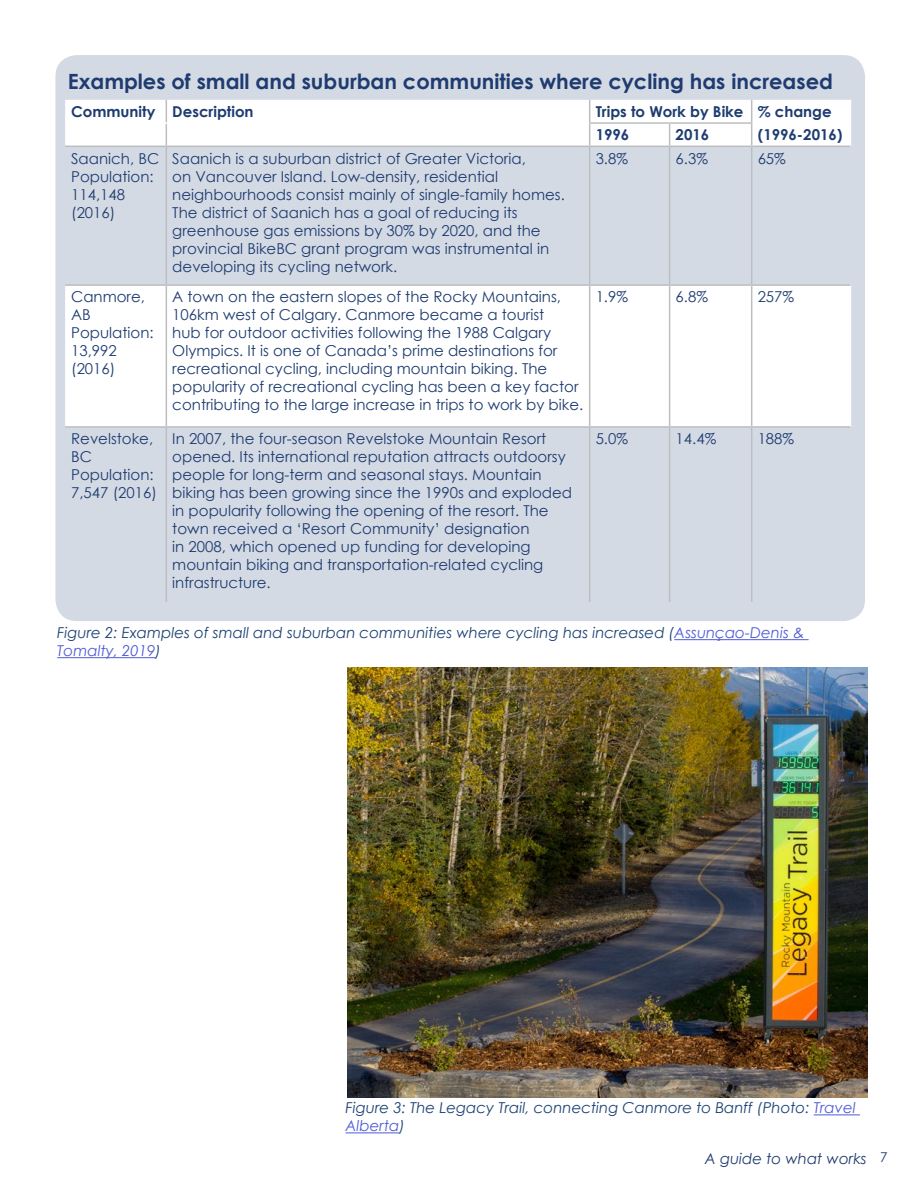
<style>
.page{position:relative;width:918px;height:1188px;background:#fff}
.page>*{position:absolute;margin:0;border:0;box-sizing:border-box;transform-origin:0 0}
.t1{font:700 21px "Century Gothic";color:#1e3c70}
.t2{font:15px/18px "Century Gothic";color:#1e3c70}
.t3{font:italic 15px/18px "Century Gothic";color:#1c4274}
.t4{font:700 15px/23.2px "Century Gothic";color:#1e3c70}
.t5{font:italic 15px "Century Gothic";color:#1e3c70}
.s1{color:#4f5cd6}
.s2{font-style:normal;font-size:13.5px}
</style>
<div class="page">
<img style="left:348px;top:667px;width:519px;height:431px">
<hr style="left:674px;top:639px;width:135px;height:1px;background:#4f5cd6">
<hr style="left:57px;top:657px;width:98px;height:1px;background:#4f5cd6">
<div style="left:55px;top:55px;width:810px;height:566px;background:#d4dae4;border-radius:22px"></div>
<svg style="left:65px;top:100px;width:786px;height:327px;fill:#fff"></svg>
<hr style="left:589px;top:122px;width:81px;height:2px;background:#bcbec0">
<hr style="left:670px;top:122px;width:82px;height:2px;background:#bcbec0">
<svg style="left:669px;top:124px;width:1px;height:22px"></svg>
<hr style="left:65px;top:146px;width:101px;height:1px;background:#bcbec0">
<hr style="left:166px;top:146px;width:424px;height:1px;background:#bcbec0">
<hr style="left:166px;top:147px;width:1px;height:137px;background:#bcbec0">
<hr style="left:590px;top:146px;width:80px;height:1px;background:#bcbec0">
<hr style="left:589px;top:147px;width:1px;height:137px;background:#bcbec0">
<hr style="left:670px;top:146px;width:82px;height:1px;background:#bcbec0">
<hr style="left:669px;top:147px;width:1px;height:137px;background:#bcbec0">
<hr style="left:65px;top:284px;width:101px;height:2px;background:#bcbec0">
<hr style="left:166px;top:284px;width:424px;height:2px;background:#bcbec0">
<hr style="left:166px;top:286px;width:1px;height:140px;background:#bcbec0">
<hr style="left:590px;top:284px;width:80px;height:2px;background:#bcbec0">
<hr style="left:589px;top:286px;width:1px;height:140px;background:#bcbec0">
<hr style="left:670px;top:284px;width:82px;height:2px;background:#bcbec0">
<hr style="left:669px;top:286px;width:1px;height:140px;background:#bcbec0">
<hr style="left:752px;top:146px;width:98px;height:1px;background:#bcbec0">
<hr style="left:751px;top:147px;width:1px;height:137px;background:#bcbec0">
<hr style="left:752px;top:284px;width:98px;height:2px;background:#bcbec0">
<hr style="left:751px;top:286px;width:1px;height:140px;background:#bcbec0">
<hr style="left:65px;top:426px;width:101px;height:2px;background:#bcbec0">
<hr style="left:166px;top:426px;width:424px;height:2px;background:#bcbec0">
<hr style="left:166px;top:428px;width:1px;height:174px;background:#bcbec0">
<hr style="left:590px;top:426px;width:80px;height:2px;background:#bcbec0">
<hr style="left:589px;top:428px;width:1px;height:174px;background:#bcbec0">
<hr style="left:670px;top:426px;width:82px;height:2px;background:#bcbec0">
<hr style="left:669px;top:428px;width:1px;height:174px;background:#bcbec0">
<hr style="left:752px;top:426px;width:98px;height:2px;background:#bcbec0">
<hr style="left:751px;top:428px;width:1px;height:174px;background:#bcbec0">
<svg style="left:166px;top:100px;width:1px;height:46px"></svg>
<svg style="left:589px;top:100px;width:1px;height:46px"></svg>
<svg style="left:751px;top:100px;width:1px;height:46px"></svg>
<hr style="left:814px;top:1114px;width:46px;height:1px;background:#4f5cd6">
<hr style="left:346px;top:1132px;width:53px;height:1px;background:#4f5cd6">
<h1 class="t1" style="left:68px;top:66px;width:767px">Examples of small and suburban communities where cycling has increased</h1>
<p class="t4" style="left:71px;top:99px;width:184px">Community Description</p>
<p class="t4" style="left:596px;top:99px;width:238px">Trips to Work by Bike % change<br>1996</p>
<p class="t4" style="left:676px;top:123px;width:35px">2016</p>
<p class="t4" style="left:758px;top:123px;width:86px">(1996-2016)</p>
<p class="t2" style="left:71px;top:149px;width:90px">Saanich, BC<br>Population:<br>114,148 (2016)</p>
<p class="t2" style="left:172px;top:149px;width:394px">Saanich is a suburban district of Greater Victoria,<br>on Vancouver Island. Low-density, residential neighbourhoods consist mainly of single-family homes.<br>The district of Saanich has a goal of reducing its greenhouse gas emissions by 30% by 2020, and the provincial BikeBC grant program was instrumental in developing its cycling network.</p>
<p class="t2" style="left:596px;top:149px;width:34px">3.8%</p>
<p class="t2" style="left:676px;top:149px;width:34px">6.3%</p>
<p class="t2" style="left:758px;top:149px;width:30px">65%</p>
<p class="t2" style="left:71px;top:288px;width:84px">Canmore,<br>AB<br>Population:<br>13,992 (2016)</p>
<p class="t2" style="left:172px;top:288px;width:412px">A town on the eastern slopes of the Rocky Mountains, 106km west of Calgary. Canmore became a tourist<br>hub for outdoor activities following the 1988 Calgary Olympics. It is one of Canada’s prime destinations for recreational cycling, including mountain biking. The popularity of recreational cycling has been a key factor contributing to the large increase in trips to work by bike.</p>
<p class="t2" style="left:596px;top:288px;width:34px">1.9%</p>
<p class="t2" style="left:676px;top:288px;width:34px">6.8%</p>
<p class="t2" style="left:758px;top:288px;width:38px">257%</p>
<p class="t2" style="left:71px;top:430px;width:87px">Revelstoke,<br>BC<br>Population:<br>7,547 (2016)</p>
<p class="t2" style="left:172px;top:430px;width:401px">In 2007, the four-season Revelstoke Mountain Resort opened. Its international reputation attracts outdoorsy people for long-term and seasonal stays. Mountain biking has been growing since the 1990s and exploded in popularity following the opening of the resort. The town received a ‘Resort Community’ designation<br>in 2008, which opened up funding for developing mountain biking and transportation-related cycling infrastructure.</p>
<p class="t2" style="left:596px;top:430px;width:34px">5.0%</p>
<p class="t2" style="left:676px;top:430px;width:42px">14.4%</p>
<p class="t2" style="left:758px;top:430px;width:38px">188%</p>
<p class="t3" style="left:57px;top:624px;width:749px">Figure 2: Examples of small and suburban communities where cycling has increased (<span class="s1">Assunçao-Denis &amp;<br>Tomalty, 2019</span>)</p>
<p class="t3" style="left:346px;top:1099px;width:512px">Figure 3: The Legacy Trail, connecting Canmore to Banff (Photo: <span class="s1">Travel<br>Alberta</span>)</p>
<p class="t5" style="left:705px;top:1148px;width:184px">A guide to what works <span class="s2">7</span></p>
</div>
